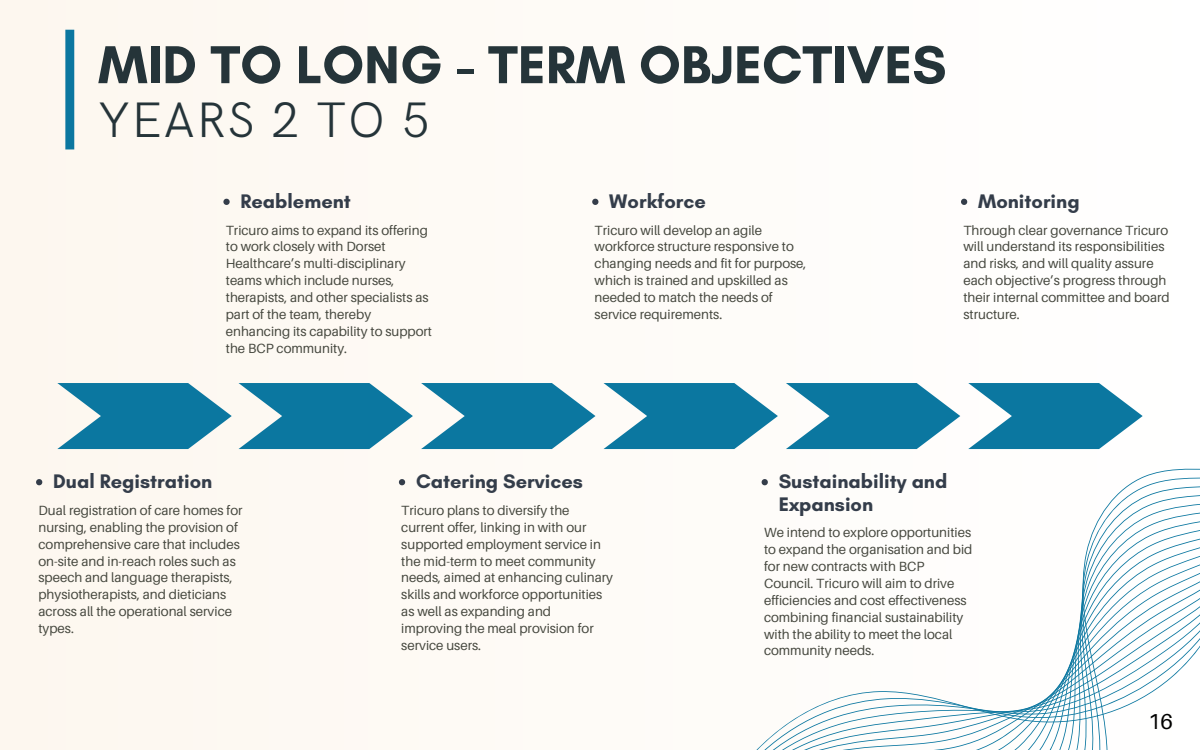
<style>
.page{position:relative;width:1200px;height:750px;background:#fefaf5}
.page>*{position:absolute;margin:0;border:0;box-sizing:border-box;transform-origin:0 0}
.t1{font:700 54.38px "Glacial Indifference";color:#253439}
.t2{font:300 50px "HK Grotesk";letter-spacing:.035em;color:#253439}
.t3{font:21.62px "Aileron";color:#000}
.t4{font:700 20px/22.5px "Glacial Indifference";color:#343d4a}
.t5{font:13.31px/16.9px "Aileron";color:#46483f}
</style>
<div class="page">
<svg style="left:57px;top:383px;width:175px;height:66px"></svg>
<svg style="left:239px;top:383px;width:174px;height:66px"></svg>
<svg style="left:421px;top:383px;width:174px;height:66px"></svg>
<svg style="left:653px;top:449px;width:547px;height:301px"></svg>
<svg style="left:604px;top:383px;width:174px;height:66px"></svg>
<svg style="left:786px;top:383px;width:174px;height:66px"></svg>
<svg style="left:36px;top:479px;width:6px;height:6px"></svg>
<svg style="left:399px;top:479px;width:6px;height:6px"></svg>
<svg style="left:762px;top:479px;width:6px;height:6px"></svg>
<svg style="left:223px;top:199px;width:7px;height:6px"></svg>
<svg style="left:592px;top:199px;width:6px;height:6px"></svg>
<svg style="left:968px;top:383px;width:175px;height:66px"></svg>
<div style="left:65px;top:30px;width:9px;height:119px;background:#0b77a0"></div>
<svg style="left:961px;top:199px;width:6px;height:6px"></svg>
<p class="t1" style="left:98px;top:32px;width:850px">MID TO LONG - TERM OBJECTIVES</p>
<p class="t2" style="left:98px;top:92px;width:333px">YEARS 2 TO 5</p>
<p class="t4" style="left:241px;top:190px;width:112px">Reablement</p>
<p class="t5" style="left:226px;top:221px;width:208px">Tricuro aims to expand its offering to work closely with Dorset<br>Healthcare’s multi-disciplinary teams which include nurses, therapists, and other specialists as part of the team, thereby enhancing its capability to support the BCP community.</p>
<p class="t4" style="left:609px;top:190px;width:98px">Workforce</p>
<p class="t5" style="left:595px;top:221px;width:213px">Tricuro will develop an agile workforce structure responsive to changing needs and fit for purpose, which is trained and upskilled as needed to match the needs of service requirements.</p>
<p class="t4" style="left:978px;top:190px;width:103px">Monitoring</p>
<p class="t5" style="left:963px;top:221px;width:208px">Through clear governance Tricuro will understand its responsibilities and risks, and will quality assure each objective’s progress through their internal committee and board structure.</p>
<h1 class="t4" style="left:53px;top:470px;width:161px">Dual Registration</h1>
<h2 class="t5" style="left:38px;top:502px;width:206px">Dual registration of care homes for nursing, enabling the provision of comprehensive care that includes on-site and in-reach roles such as speech and language therapists, physiotherapists, and dieticians across all the operational service types.</h2>
<p class="t4" style="left:416px;top:470px;width:168px">Catering Services</p>
<p class="t5" style="left:401px;top:502px;width:213px">Tricuro plans to diversify the current offer, linking in with our supported employment service in the mid-term to meet community needs, aimed at enhancing culinary skills and workforce opportunities as well as expanding and improving the meal provision for service users.</p>
<p class="t4" style="left:779px;top:470px;width:170px">Sustainability and<br>Expansion</p>
<p class="t5" style="left:764px;top:524px;width:210px">We intend to explore opportunities to expand the organisation and bid for new contracts with BCP<br>Council. Tricuro will aim to drive efficiencies and cost effectiveness combining financial sustainability with the ability to meet the local community needs.</p>
<p class="t3" style="left:1148px;top:708px;width:27px">16</p>
</div>
